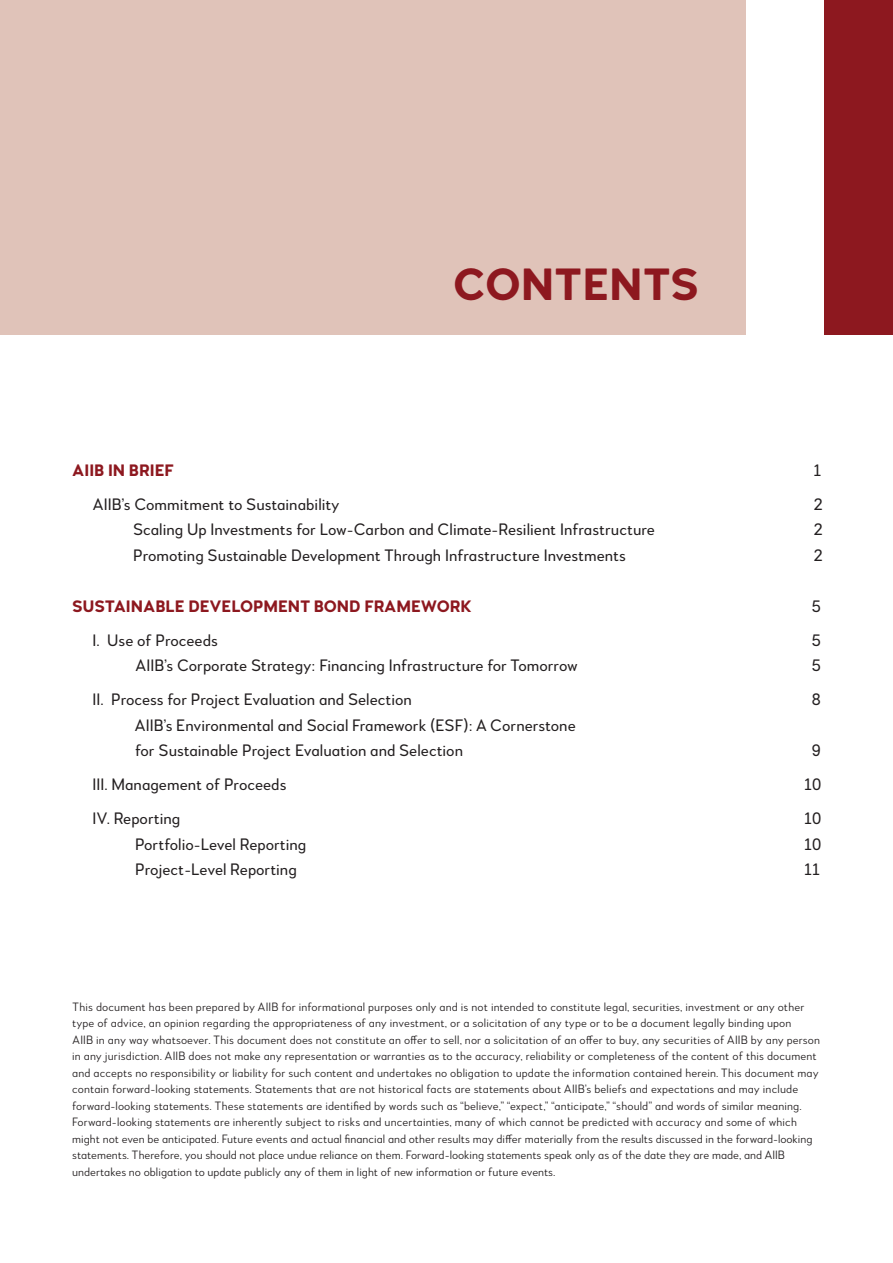
<style>
.page{position:relative;width:893px;height:1263px;background:#fff}
.page>*{position:absolute;margin:0;border:0;box-sizing:border-box;transform-origin:0 0}
.t1{font:700 45px "Woodford Bourne PRO";color:#8d181f}
.t2{font:16.5px/25.5px "Woodford Bourne PRO";color:#231f20}
.t3{font:700 16.5px "Woodford Bourne PRO";color:#8d181f}
.t4{font:300 12px/16.5px "Woodford Bourne PRO";letter-spacing:.01em;color:#231f20}
</style>
<div class="page">
<div style="left:0;top:0;width:745px;height:335px;background:#e0c3b9"></div>
<div style="left:825px;top:0;width:68px;height:335px;background:#8d181f"></div>
<h1 class="t1" style="left:453px;top:256px;width:248px">CONTENTS</h1>
<h2 class="t3" style="left:72px;top:460px;width:103px">AIIB IN BRIEF</h2>
<h2 class="t2" style="left:813px;top:457px;width:10px">1</h2>
<h2 class="t2" style="left:93px;top:491px;width:249px">AIIB’s Commitment to Sustainability</h2>
<h2 class="t2" style="left:814px;top:491px;width:11px">2</h2>
<h2 class="t2" style="left:133px;top:517px;width:524px">Scaling Up Investments for Low-Carbon and Climate-Resilient Infrastructure</h2>
<h2 class="t2" style="left:814px;top:517px;width:11px">2</h2>
<h2 class="t2" style="left:133px;top:542px;width:494px">Promoting Sustainable Development Through Infrastructure Investments</h2>
<h2 class="t2" style="left:814px;top:542px;width:11px">2</h2>
<h2 class="t3" style="left:72px;top:596px;width:401px">SUSTAINABLE DEVELOPMENT BOND FRAMEWORK</h2>
<h2 class="t2" style="left:812px;top:593px;width:11px">5</h2>
<h2 class="t2" style="left:93px;top:627px;width:127px">I. Use of Proceeds</h2>
<h2 class="t2" style="left:812px;top:627px;width:11px">5</h2>
<h2 class="t2" style="left:135px;top:653px;width:444px">AIIB’s Corporate Strategy: Financing Infrastructure for Tomorrow</h2>
<h2 class="t2" style="left:812px;top:653px;width:11px">5</h2>
<h2 class="t2" style="left:93px;top:687px;width:321px">II. Process for Project Evaluation and Selection</h2>
<h2 class="t2" style="left:812px;top:687px;width:11px">8</h2>
<h2 class="t2" style="left:134px;top:712px;width:443px">AIIB’s Environmental and Social Framework (ESF): A Cornerstone for Sustainable Project Evaluation and Selection</h2>
<h2 class="t2" style="left:812px;top:738px;width:11px">9</h2>
<h2 class="t2" style="left:93px;top:772px;width:195px">III. Management of Proceeds</h2>
<h2 class="t2" style="left:804px;top:772px;width:19px">10</h2>
<h2 class="t2" style="left:93px;top:806px;width:89px">IV. Reporting</h2>
<h2 class="t2" style="left:804px;top:806px;width:19px">10</h2>
<h2 class="t2" style="left:135px;top:831px;width:173px">Portfolio-Level Reporting</h2>
<h2 class="t2" style="left:804px;top:831px;width:19px">10</h2>
<h2 class="t2" style="left:135px;top:857px;width:163px">Project-Level Reporting</h2>
<h2 class="t2" style="left:804px;top:857px;width:18px">11</h2>
<p class="t4" style="left:72px;top:999px;width:749px">This document has been prepared by AIIB for informational purposes only and is not intended to constitute legal, securities, investment or any other type of advice, an opinion regarding the appropriateness of any investment, or a solicitation of any type or to be a document legally binding upon<br>AIIB in any way whatsoever. This document does not constitute an offer to sell, nor a solicitation of an offer to buy, any securities of AIIB by any person in any jurisdiction. AIIB does not make any representation or warranties as to the accuracy, reliability or completeness of the content of this document and accepts no responsibility or liability for such content and undertakes no obligation to update the information contained herein. This document may contain forward-looking statements. Statements that are not historical facts are statements about AIIB’s beliefs and expectations and may include forward-looking statements. These statements are identified by words such as “believe,” “expect,” “anticipate,” “should” and words of similar meaning.<br>Forward-looking statements are inherently subject to risks and uncertainties, many of which cannot be predicted with accuracy and some of which might not even be anticipated. Future events and actual financial and other results may differ materially from the results discussed in the forward-looking statements. Therefore, you should not place undue reliance on them. Forward-looking statements speak only as of the date they are made, and AIIB undertakes no obligation to update publicly any of them in light of new information or future events.</p>
</div>
